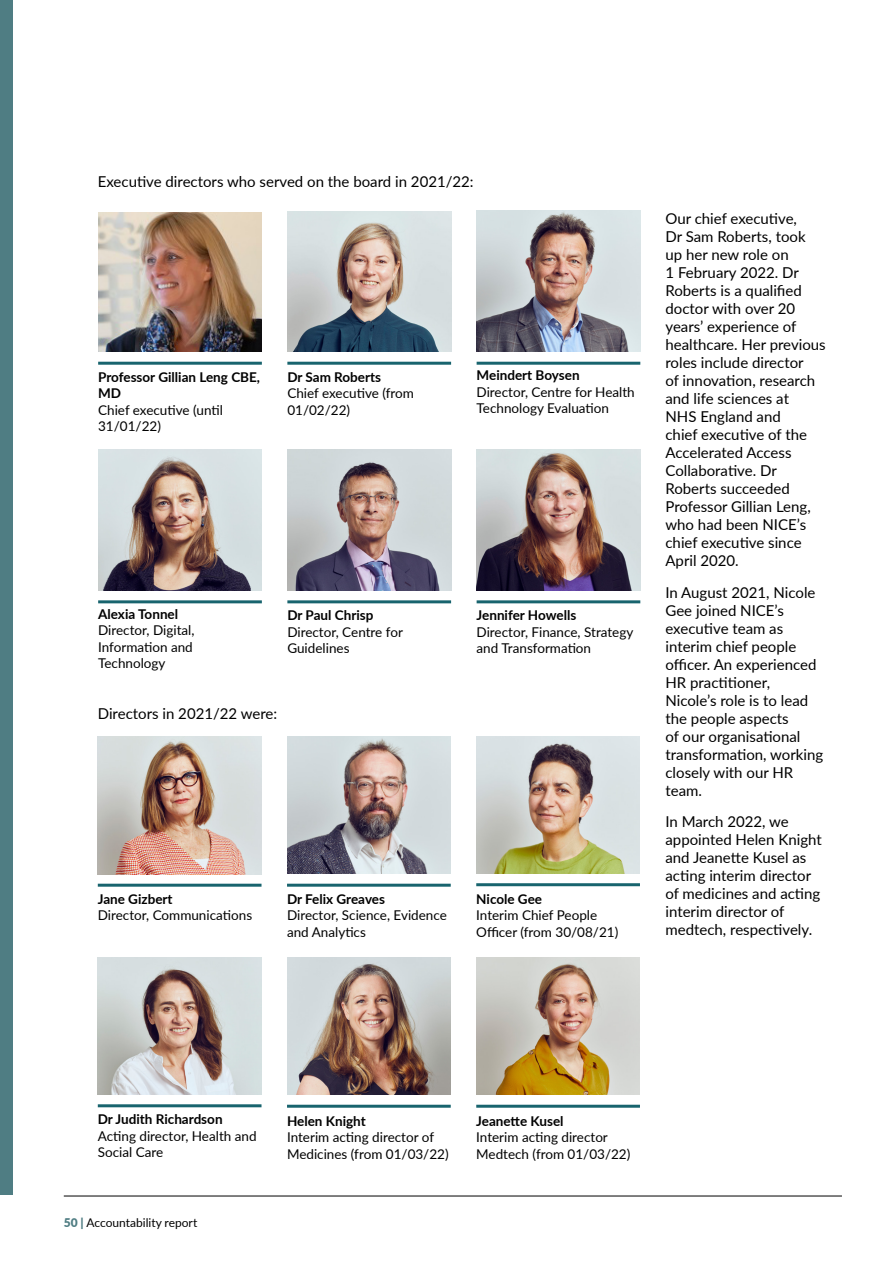
<style>
.page{position:relative;width:893px;height:1263px;background:#fff}
.page>*{position:absolute;margin:0;border:0;box-sizing:border-box;transform-origin:0 0}
.Body{font:15px/18px "Lato";color:#000}
.Captions{font:13.5px/16.5px "Lato";color:#000}
.Captions-2{font:700 13.5px/16.5px "Lato";color:#000}
.t1{font:12px "Lato";color:#000}
.s1{font-weight:900;color:#4f7d83}
</style>
<div class="page">
<hr style="left:64px;top:1196px;width:778px;height:1px;background:#000">
<div style="left:0;top:0;width:13px;height:1194px;background:#4f7d83"></div>
<img style="left:98px;top:212px;width:164px;height:140px">
<img style="left:287px;top:212px;width:164px;height:140px">
<img style="left:477px;top:211px;width:163px;height:141px">
<img style="left:98px;top:449px;width:164px;height:141px">
<img style="left:287px;top:450px;width:164px;height:140px">
<img style="left:477px;top:450px;width:163px;height:140px">
<img style="left:98px;top:736px;width:163px;height:139px">
<img style="left:287px;top:736px;width:164px;height:138px">
<img style="left:476px;top:736px;width:164px;height:137px">
<img style="left:98px;top:958px;width:163px;height:136px">
<img style="left:287px;top:957px;width:164px;height:138px">
<img style="left:476px;top:957px;width:164px;height:138px">
<hr style="left:98px;top:362px;width:164px;height:3px;background:#18646e">
<hr style="left:287px;top:362px;width:164px;height:3px;background:#18646e">
<hr style="left:477px;top:362px;width:163px;height:3px;background:#18646e">
<hr style="left:287px;top:600px;width:164px;height:3px;background:#18646e">
<hr style="left:477px;top:600px;width:163px;height:3px;background:#18646e">
<hr style="left:98px;top:600px;width:164px;height:3px;background:#18646e">
<hr style="left:287px;top:884px;width:164px;height:3px;background:#18646e">
<hr style="left:98px;top:884px;width:163px;height:3px;background:#18646e">
<hr style="left:98px;top:1104px;width:163px;height:3px;background:#18646e">
<hr style="left:476px;top:883px;width:164px;height:3px;background:#18646e">
<hr style="left:287px;top:1105px;width:164px;height:3px;background:#18646e">
<hr style="left:476px;top:1105px;width:164px;height:3px;background:#18646e">
<p class="Body" style="left:98px;top:172px;width:377px">Executive directors who served on the board in 2021/22:</p>
<p class="Captions-2" style="left:98px;top:368px;width:163px">Professor Gillian Leng CBE,<br>MD</p>
<p class="Captions" style="left:98px;top:401px;width:126px">Chief executive (until<br>31/01/22)</p>
<p class="Captions-2" style="left:287px;top:368px;width:95px">Dr Sam Roberts</p>
<p class="Captions" style="left:287px;top:385px;width:128px">Chief executive (from<br>01/02/22)</p>
<p class="Captions-2" style="left:477px;top:367px;width:105px">Meindert Boysen</p>
<p class="Captions" style="left:477px;top:383px;width:160px">Director, Centre for Health<br>Technology Evaluation</p>
<p class="Captions-2" style="left:98px;top:605px;width:82px">Alexia Tonnel</p>
<p class="Captions" style="left:98px;top:622px;width:98px">Director, Digital,<br>Information and<br>Technology</p>
<p class="Captions-2" style="left:287px;top:607px;width:88px">Dr Paul Chrisp</p>
<p class="Captions" style="left:287px;top:623px;width:117px">Director, Centre for<br>Guidelines</p>
<p class="Body" style="left:98px;top:704px;width:181px">Directors in 2021/22 were:</p>
<p class="Captions-2" style="left:477px;top:607px;width:101px">Jennifer Howells</p>
<p class="Captions" style="left:477px;top:623px;width:158px">Director, Finance, Strategy and Transformation</p>
<p class="Captions-2" style="left:98px;top:890px;width:76px">Jane Gizbert</p>
<p class="Captions" style="left:98px;top:907px;width:156px">Director, Communications</p>
<p class="Captions-2" style="left:287px;top:890px;width:100px">Dr Felix Greaves</p>
<p class="Captions" style="left:287px;top:907px;width:161px">Director, Science, Evidence and Analytics</p>
<p class="Captions-2" style="left:476px;top:890px;width:67px">Nicole Gee</p>
<p class="Captions" style="left:476px;top:907px;width:144px">Interim Chief People<br>Officer (from 30/08/21)</p>
<p class="Body" style="left:665px;top:209px;width:162px">Our chief executive,<br>Dr Sam Roberts, took up her new role on<br>1 February 2022. Dr<br>Roberts is a qualified doctor with over 20 years’ experience of healthcare. Her previous roles include director<br>of innovation, research and life sciences at<br>NHS England and<br>chief executive of the<br>Accelerated Access<br>Collaborative. Dr<br>Roberts succeeded<br>Professor Gillian Leng, who had been NICE’s chief executive since<br>April 2020.</p>
<p class="Body" style="left:665px;top:583px;width:159px">In August 2021, Nicole<br>Gee joined NICE’s executive team as interim chief people officer. An experienced<br>HR practitioner,<br>Nicole’s role is to lead the people aspects<br>of our organisational transformation, working closely with our HR team.</p>
<p class="Body" style="left:665px;top:812px;width:158px">In March 2022, we appointed Helen Knight and Jeanette Kusel as acting interim director of medicines and acting interim director of medtech, respectively.</p>
<p class="Captions-2" style="left:98px;top:1111px;width:126px">Dr Judith Richardson</p>
<p class="Captions" style="left:98px;top:1127px;width:160px">Acting director, Health and<br>Social Care</p>
<p class="t1" style="left:64px;top:1214px;width:135px"><span class="s1">50 |</span> Accountability report</p>
<p class="Captions-2" style="left:287px;top:1112px;width:80px">Helen Knight</p>
<p class="Captions" style="left:287px;top:1129px;width:163px">Interim acting director of<br>Medicines (from 01/03/22)</p>
<p class="Captions-2" style="left:476px;top:1112px;width:89px">Jeanette Kusel</p>
<p class="Captions" style="left:476px;top:1129px;width:156px">Interim acting director<br>Medtech (from 01/03/22)</p>
</div>
